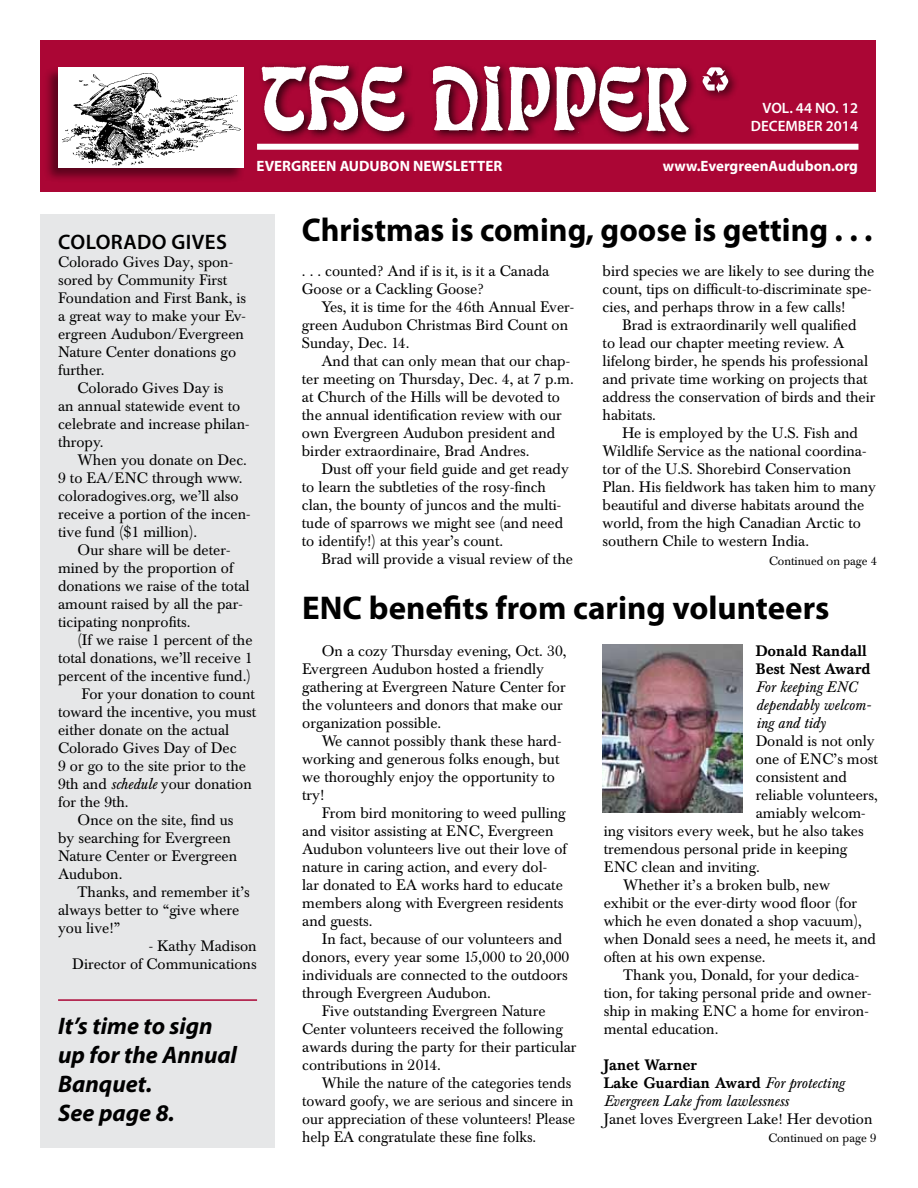
<style>
.page{position:relative;width:918px;height:1188px;background:#fff}
.page>*{position:absolute;margin:0;border:0;box-sizing:border-box;transform-origin:0 0}
.t1{font:700 33px "Myriad Pro";color:#000}
.t2{font:italic 700 24px/28.8px "Myriad Pro";color:#000}
.t3{font:600 21px "Myriad Pro";letter-spacing:.02em;color:#000}
.t4{font:15px/18px "Baskerville BE";color:#000}
.t5{font:italic 15px/18px "Baskerville BE";color:#000}
.t6{font:700 15px "Myriad Pro";color:#fff}
.t7{font:500 15px/18px "Baskerville BE";color:#000}
.t8{font:600 15px/18px "Myriad Pro";color:#fff;text-align:right}
.t9{font:12px "Baskerville BE";color:#000}
.s1{font-style:italic}
.s2{font-weight:500;font-style:normal}
</style>
<div class="page">
<div style="left:40px;top:40px;width:836px;height:152px;background:#ab0635"></div>
<div style="left:258px;top:61px;width:482px;height:81px;background:#000;opacity:.75"></div>
<img style="left:258px;top:61px;width:431px;height:72px">
<svg style="left:702px;top:67px;width:27px;height:26px"></svg>
<div style="left:257px;top:144px;width:601px;height:6px;background:#fff"></div>
<div style="left:43px;top:66px;width:202px;height:117px;background:#000;opacity:.47"></div>
<div style="left:58px;top:67px;width:186px;height:101px;background:#fff"></div>
<img style="left:62px;top:73px;width:179px;height:93px">
<div style="left:40px;top:214px;width:235px;height:934px;background:#e6e7e8"></div>
<img style="left:603px;top:644px;width:139px;height:169px">
<hr style="left:58px;top:999px;width:199px;height:2px;background:#ab0635">
<p class="t8" style="left:751px;top:99px;width:109px">VOL. 44 NO. 12<br>DECEMBER 2014</p>
<p class="t6" style="left:257px;top:157px;width:247px">EVERGREEN AUDUBON NEWSLETTER</p>
<p class="t6" style="left:663px;top:157px;width:197px">www.EvergreenAudubon.org</p>
<h3 class="t3" style="left:58px;top:229px;width:170px">COLORADO GIVES</h3>
<p class="t4" style="left:58px;top:254px;width:177px">Colorado Gives Day, spon-</p>
<p class="t4" style="left:58px;top:272px;width:171px">sored by Community First</p>
<p class="t4" style="left:58px;top:290px;width:190px">Foundation and First Bank, is</p>
<p class="t4" style="left:58px;top:308px;width:189px">a great way to make your Ev-</p>
<p class="t4" style="left:58px;top:326px;width:187px">ergreen Audubon/Evergreen</p>
<p class="t4" style="left:58px;top:344px;width:180px">Nature Center donations go</p>
<p class="t4" style="left:58px;top:362px;width:48px">further.</p>
<p class="t4" style="left:78px;top:380px;width:147px">Colorado Gives Day is</p>
<p class="t4" style="left:58px;top:398px;width:184px">an annual statewide event to</p>
<p class="t4" style="left:58px;top:416px;width:193px">celebrate and increase philan-</p>
<p class="t4" style="left:58px;top:434px;width:47px">thropy.</p>
<p class="t4" style="left:78px;top:452px;width:171px">When you donate on Dec.</p>
<p class="t4" style="left:58px;top:470px;width:186px">9 to EA/ENC through www.</p>
<p class="t4" style="left:58px;top:488px;width:182px">coloradogives.org, we’ll also</p>
<p class="t4" style="left:58px;top:506px;width:194px">receive a portion of the incen-</p>
<p class="t4" style="left:58px;top:524px;width:141px">tive fund ($1 million).</p>
<p class="t4" style="left:78px;top:542px;width:154px">Our share will be deter-</p>
<p class="t4" style="left:58px;top:560px;width:177px">mined by the proportion of</p>
<p class="t4" style="left:58px;top:578px;width:193px">donations we raise of the total</p>
<p class="t4" style="left:58px;top:596px;width:186px">amount raised by all the par-</p>
<p class="t4" style="left:58px;top:614px;width:134px">ticipating nonprofits.</p>
<p class="t4" style="left:78px;top:632px;width:177px">(If we raise 1 percent of the</p>
<p class="t4" style="left:58px;top:650px;width:196px">total donations, we’ll receive 1</p>
<p class="t4" style="left:58px;top:668px;width:194px">percent of the incentive fund.)</p>
<p class="t4" style="left:82px;top:686px;width:175px">For your donation to count</p>
<p class="t4" style="left:58px;top:704px;width:200px">toward the incentive, you must</p>
<p class="t4" style="left:58px;top:722px;width:173px">either donate on the actual</p>
<p class="t4" style="left:58px;top:740px;width:180px">Colorado Gives Day of Dec</p>
<p class="t4" style="left:58px;top:758px;width:189px">9 or go to the site prior to the</p>
<p class="t4" style="left:58px;top:776px;width:195px">9th and <span class="s1">schedule</span> your donation</p>
<p class="t4" style="left:58px;top:794px;width:72px">for the 9th.</p>
<p class="t4" style="left:78px;top:812px;width:157px">Once on the site, find us</p>
<p class="t4" style="left:58px;top:830px;width:174px">by searching for Evergreen</p>
<p class="t4" style="left:58px;top:848px;width:181px">Nature Center or Evergreen</p>
<p class="t4" style="left:58px;top:866px;width:66px">Audubon.</p>
<p class="t4" style="left:78px;top:884px;width:174px">Thanks, and remember it’s</p>
<p class="t4" style="left:58px;top:902px;width:183px">always better to “give where</p>
<p class="t4" style="left:58px;top:920px;width:64px">you live!”</p>
<p class="t4" style="left:72px;top:938px;width:186px;text-align:right">- Kathy Madison<br>Director of Communications</p>
<h2 class="t2" style="left:58px;top:1011px;width:180px">It’s time to sign up for the Annual<br>Banquet.<br>See page 8.</h2>
<h1 class="t1" style="left:302px;top:208px;width:572px">Christmas is coming, goose is getting . . .</h1>
<p class="t4" style="left:603px;top:263px;width:273px">bird species we are likely to see during the count, tips on difficult-to-discriminate spe&shy;cies, and perhaps throw in a few calls!</p>
<p class="t4" style="left:603px;top:317px;width:274px;text-indent:20px">Brad is extraordinarily well qualified<br>to lead our chapter meeting review. A lifelong birder, he spends his professional and private time working on projects that address the conservation of birds and their habitats.</p>
<p class="t4" style="left:603px;top:425px;width:275px;text-indent:20px">He is employed by the U.S. Fish and Wildlife Service as the national coordina&shy;tor of the U.S. Shorebird Conservation Plan. His fieldwork has taken him to many beautiful and diverse habitats around the world, from the high Canadian Arctic to southern Chile to western India.</p>
<p class="t4" style="left:302px;top:263px;width:249px">. . . counted? And if is it, is it a Canada<br>Goose or a Cackling Goose?</p>
<p class="t4" style="left:302px;top:299px;width:274px;text-indent:20px">Yes, it is time for the 46th Annual Ever&shy;green Audubon Christmas Bird Count on<br>Sunday, Dec. 14.</p>
<p class="t4" style="left:302px;top:353px;width:273px;text-indent:20px">And that can only mean that our chap&shy;ter meeting on Thursday, Dec. 4, at 7 p.m. at Church of the Hills will be devoted to the annual identification review with our own Evergreen Audubon president and birder extraordinaire, Brad Andres.</p>
<p class="t4" style="left:302px;top:461px;width:269px;text-indent:20px">Dust off your field guide and get ready to learn the subtleties of the rosy-finch clan, the bounty of juncos and the multi&shy;tude of sparrows we might see (and need to identify!) at this year’s count.</p>
<p class="t4" style="left:321px;top:551px;width:253px">Brad will provide a visual review of the</p>
<p class="t9" style="left:769px;top:554px;width:109px">Continued on page 4</p>
<h1 class="t1" style="left:302px;top:586px;width:529px">ENC benefits from caring volunteers</h1>
<p class="t4" style="left:302px;top:642px;width:266px;text-indent:20px">On a cozy Thursday evening, Oct. 30, Evergreen Audubon hosted a friendly gathering at Evergreen Nature Center for the volunteers and donors that make our organization possible.</p>
<p class="t4" style="left:302px;top:732px;width:261px;text-indent:20px">We cannot possibly thank these hard&shy;working and generous folks enough, but we thoroughly enjoy the opportunity to try!</p>
<p class="t4" style="left:302px;top:804px;width:266px;text-indent:20px">From bird monitoring to weed pulling and visitor assisting at ENC, Evergreen Audubon volunteers live out their love of nature in caring action, and every dol&shy;lar donated to EA works hard to educate members along with Evergreen residents and guests.</p>
<p class="t4" style="left:322px;top:930px;width:242px">In fact, because of our volunteers and</p>
<p class="t4" style="left:302px;top:948px;width:269px">donors, every year some 15,000 to 20,000</p>
<p class="t4" style="left:302px;top:966px;width:267px">individuals are connected to the outdoors</p>
<p class="t4" style="left:302px;top:984px;width:190px">through Evergreen Audubon.</p>
<p class="t4" style="left:322px;top:1002px;width:225px">Five outstanding Evergreen Nature</p>
<p class="t4" style="left:302px;top:1020px;width:262px">Center volunteers received the following</p>
<p class="t4" style="left:302px;top:1038px;width:276px">awards during the party for their particular</p>
<p class="t4" style="left:302px;top:1056px;width:140px">contributions in 2014.</p>
<p class="t4" style="left:322px;top:1074px;width:251px">While the nature of the categories tends</p>
<p class="t4" style="left:302px;top:1092px;width:273px">toward goofy, we are serious and sincere in</p>
<p class="t4" style="left:302px;top:1110px;width:274px">our appreciation of these volunteers! Please</p>
<p class="t4" style="left:302px;top:1128px;width:235px">help EA congratulate these fine folks.</p>
<p class="t7" style="left:756px;top:642px;width:116px">Donald Randall<br>Best Nest Award</p>
<p class="t5" style="left:756px;top:678px;width:117px">For keeping ENC dependably welcom&shy;ing and tidy</p>
<p class="t4" style="left:756px;top:732px;width:121px">Donald is not only</p>
<p class="t4" style="left:756px;top:750px;width:124px">one of ENC’s most</p>
<p class="t4" style="left:756px;top:768px;width:93px">consistent and</p>
<p class="t4" style="left:756px;top:786px;width:124px">reliable volunteers,</p>
<p class="t4" style="left:756px;top:804px;width:111px">amiably welcom-</p>
<p class="t4" style="left:604px;top:822px;width:262px">ing visitors every week, but he also takes</p>
<p class="t4" style="left:604px;top:840px;width:245px">tremendous personal pride in keeping</p>
<p class="t4" style="left:604px;top:858px;width:158px">ENC clean and inviting.</p>
<p class="t4" style="left:623px;top:876px;width:208px">Whether it’s a broken bulb, new</p>
<p class="t4" style="left:604px;top:894px;width:255px">exhibit or the ever-dirty wood floor (for</p>
<p class="t4" style="left:604px;top:912px;width:260px">which he even donated a shop vacuum),</p>
<p class="t4" style="left:604px;top:930px;width:274px">when Donald sees a need, he meets it, and</p>
<p class="t4" style="left:604px;top:948px;width:163px">often at his own expense.</p>
<p class="t4" style="left:623px;top:966px;width:237px">Thank you, Donald, for your dedica-</p>
<p class="t4" style="left:604px;top:984px;width:269px">tion, for taking personal pride and owner-</p>
<p class="t4" style="left:604px;top:1002px;width:267px">ship in making ENC a home for environ-</p>
<p class="t4" style="left:604px;top:1020px;width:116px">mental education.</p>
<p class="t5" style="left:604px;top:1056px;width:242px"><span class="s2">Janet Warner<br>Lake Guardian Award</span> For protecting<br>Evergreen Lake from lawlessness</p>
<p class="t4" style="left:604px;top:1110px;width:270px">Janet loves Evergreen Lake! Her devotion</p>
<p class="t9" style="left:768px;top:1131px;width:109px">Continued on page 9</p>
</div>
